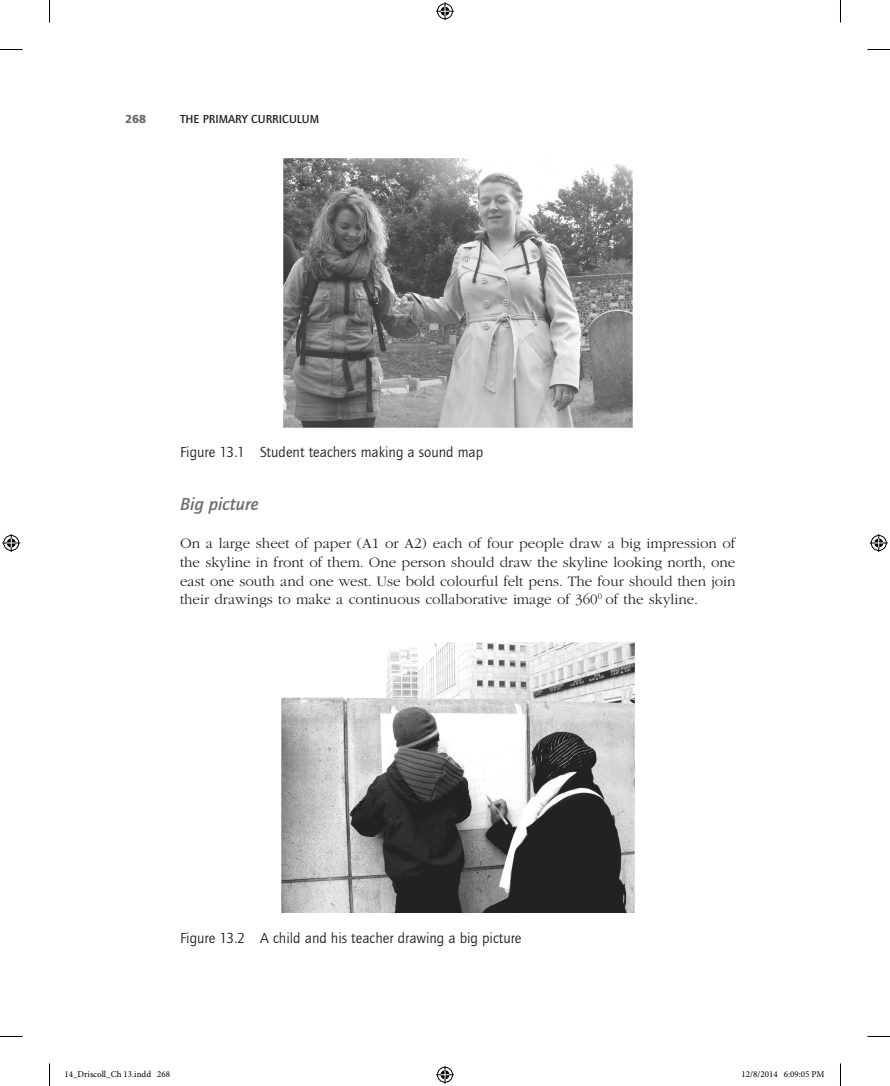
<style>
.page{position:relative;width:890px;height:1086px;background:#fff}
.page>*{position:absolute;margin:0;border:0;box-sizing:border-box;transform-origin:0 0}
.CH_C-head{font:italic 500 18px "Quay Sans EF";color:#6c6d70}
.TEXT{font:300 15px/18.8px "ITC Garamond Std";color:#231f20;text-align:justify}
.FC{font:15px "Quay Sans EF";color:#231f20}
.t1{font:500 12px "Quay Sans EF";color:#231f20}
.t2{font:900 12px "Quay Sans EF";color:#6c6d70}
.t3{font:9px "Minion Pro";color:#000}
</style>
<div class="page">
<img style="left:281px;top:643px;width:353px;height:270px">
<img style="left:283px;top:158px;width:349px;height:269px">
<svg style="left:0;top:49px;width:22px;height:1px"></svg>
<svg style="left:867px;top:49px;width:23px;height:1px"></svg>
<svg style="left:0;top:1036px;width:22px;height:1px"></svg>
<svg style="left:867px;top:1036px;width:23px;height:1px"></svg>
<svg style="left:49px;top:0;width:1px;height:22px"></svg>
<svg style="left:49px;top:1063px;width:1px;height:22px"></svg>
<svg style="left:840px;top:0;width:1px;height:22px"></svg>
<svg style="left:840px;top:1063px;width:1px;height:22px"></svg>
<svg style="left:436px;top:2px;width:18px;height:18px"></svg>
<svg style="left:436px;top:1065px;width:18px;height:18px"></svg>
<svg style="left:2px;top:534px;width:18px;height:18px"></svg>
<svg style="left:870px;top:534px;width:18px;height:18px"></svg>
<p class="t2" style="left:125px;top:112px;width:23px">268</p>
<p class="t1" style="left:180px;top:112px;width:141px">THE PRIMARY CURRICULUM</p>
<p class="FC" style="left:180px;top:444px;width:305px">Figure 13.1 Student teachers making a sound map</p>
<p class="CH_C-head" style="left:180px;top:493px;width:80px">Big picture</p>
<p class="TEXT" style="left:180px;top:534px;width:557px">On a large sheet of paper (A1 or A2) each of four people draw a big impression of the skyline in front of them. One person should draw the skyline looking north, one east one south and one west. Use bold colourful felt pens. The four should then join their drawings to make a continuous collaborative image of 360<sup>0</sup> of the skyline.</p>
<p class="FC" style="left:180px;top:929px;width:343px">Figure 13.2 A child and his teacher drawing a big picture</p>
<p class="t3" style="left:64px;top:1068px;width:107px">14_Driscoll_Ch 13.indd 268</p>
<p class="t3" style="left:741px;top:1068px;width:85px">12/8/2014 6:09:05 PM</p>
</div>
